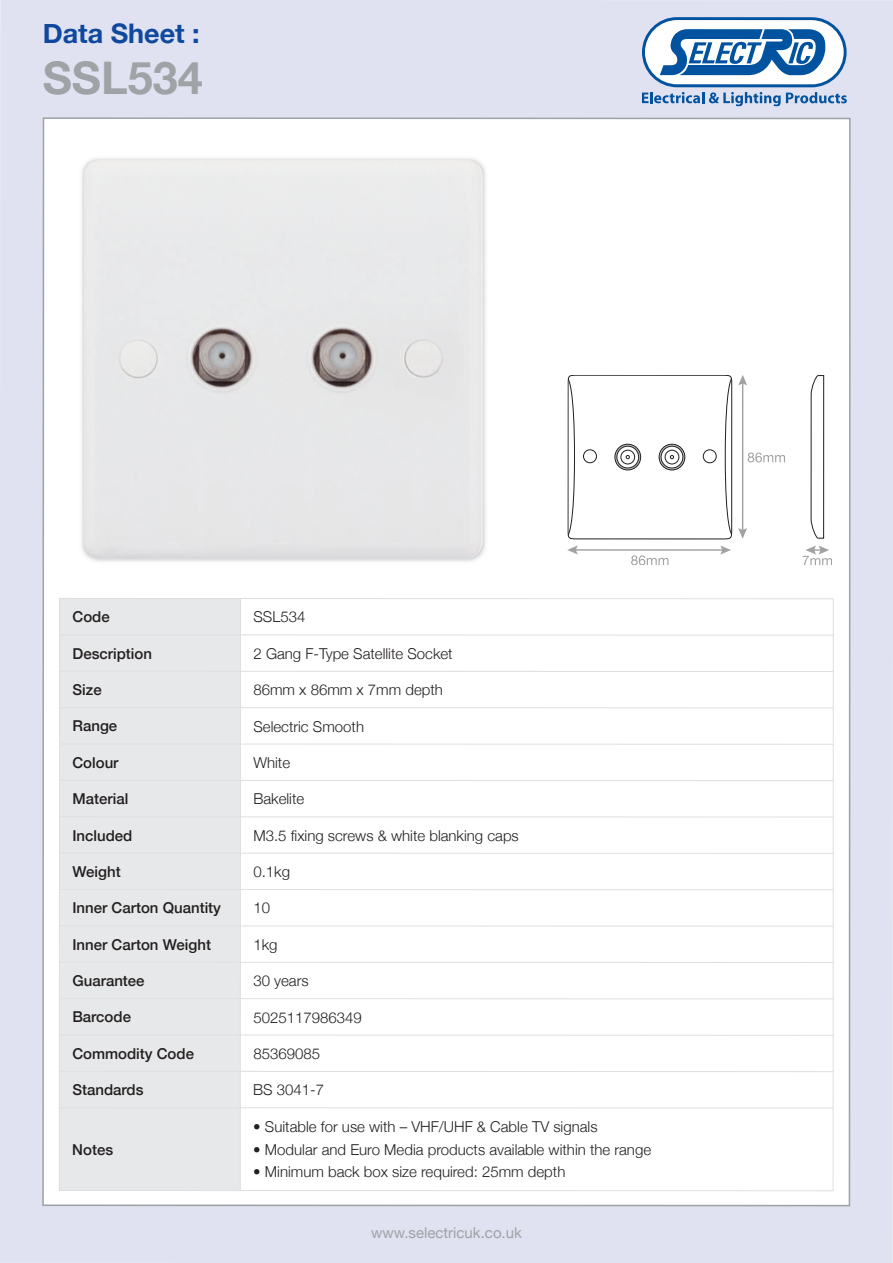
<style>
.page{position:relative;width:893px;height:1263px;background:#e1e2f1}
.page>*{position:absolute;margin:0;border:0;box-sizing:border-box;transform-origin:0 0}
.t1{font:700 45px "Helvetica Neue";color:#9fa3a6}
.t2{font:700 27px "Helvetica Neue";color:#0f499d}
.t3{font:300 15px "Helvetica Neue";color:#231f20}
.t4{font:500 15px "Helvetica Neue";color:#231f20}
.t5{font:15px "Helvetica Neue";color:#9fa3a6}
</style>
<div class="page">
<div style="left:44px;top:119px;width:805px;height:1086px;background:#fff"></div>
<svg style="left:642px;top:17px;width:205px;height:89px"></svg>
<img style="left:81px;top:158px;width:405px;height:404px">
<div style="left:84px;top:160px;width:399px;height:399px;background:#e7e7e9"></div>
<div style="left:59px;top:598px;width:182px;height:37px;background:#e7e8e9"></div>
<div style="left:59px;top:635px;width:182px;height:36px;background:#e7e8e9"></div>
<div style="left:59px;top:671px;width:181px;height:37px;background:#e7e8e9"></div>
<div style="left:59px;top:707px;width:181px;height:37px;background:#e7e8e9"></div>
<div style="left:59px;top:744px;width:181px;height:36px;background:#e7e8e9"></div>
<div style="left:59px;top:780px;width:181px;height:37px;background:#e7e8e9"></div>
<div style="left:59px;top:817px;width:181px;height:36px;background:#e7e8e9"></div>
<div style="left:59px;top:853px;width:181px;height:36px;background:#e7e8e9"></div>
<div style="left:59px;top:889px;width:181px;height:37px;background:#e7e8e9"></div>
<div style="left:59px;top:926px;width:181px;height:36px;background:#e7e8e9"></div>
<div style="left:59px;top:962px;width:181px;height:37px;background:#e7e8e9"></div>
<div style="left:59px;top:998px;width:181px;height:37px;background:#e7e8e9"></div>
<div style="left:59px;top:1035px;width:181px;height:36px;background:#e7e8e9"></div>
<div style="left:59px;top:1071px;width:181px;height:37px;background:#e7e8e9"></div>
<div style="left:59px;top:1108px;width:181px;height:83px;background:#e7e8e9"></div>
<hr style="left:59px;top:598px;width:1px;height:593px;background:#dedfe0">
<hr style="left:240px;top:598px;width:1px;height:593px;background:#dedfe0">
<hr style="left:833px;top:598px;width:1px;height:593px;background:#dedfe0">
<hr style="left:59px;top:598px;width:774px;height:1px;background:#dedfe0">
<hr style="left:59px;top:635px;width:774px;height:1px;background:#dedfe0">
<hr style="left:59px;top:671px;width:774px;height:1px;background:#dedfe0">
<hr style="left:59px;top:707px;width:774px;height:1px;background:#dedfe0">
<hr style="left:59px;top:744px;width:774px;height:1px;background:#dedfe0">
<hr style="left:59px;top:780px;width:774px;height:1px;background:#dedfe0">
<hr style="left:59px;top:816px;width:774px;height:1px;background:#dedfe0">
<hr style="left:59px;top:853px;width:774px;height:1px;background:#dedfe0">
<hr style="left:59px;top:889px;width:774px;height:1px;background:#dedfe0">
<hr style="left:59px;top:925px;width:774px;height:1px;background:#dedfe0">
<hr style="left:59px;top:962px;width:774px;height:1px;background:#dedfe0">
<hr style="left:59px;top:998px;width:774px;height:1px;background:#dedfe0">
<hr style="left:59px;top:1035px;width:774px;height:1px;background:#dedfe0">
<hr style="left:59px;top:1071px;width:774px;height:1px;background:#dedfe0">
<hr style="left:59px;top:1107px;width:774px;height:1px;background:#dedfe0">
<hr style="left:59px;top:1190px;width:774px;height:1px;background:#dedfe0">
<svg style="left:738px;top:375px;width:47px;height:164px"></svg>
<svg style="left:567px;top:545px;width:164px;height:20px"></svg>
<svg style="left:802px;top:545px;width:30px;height:20px"></svg>
<svg style="left:810px;top:375px;width:14px;height:164px"></svg>
<div style="left:568px;top:375px;width:164px;height:164px;border:1px solid #231f20;border-radius:10px"></div>
<svg style="left:567px;top:378px;width:8px;height:158px"></svg>
<svg style="left:725px;top:378px;width:7px;height:157px"></svg>
<div style="left:583px;top:449px;width:14px;height:14px;border:1px solid #231f20;border-radius:50%"></div>
<div style="left:703px;top:449px;width:13px;height:14px;border:1px solid #231f20;border-radius:50%"></div>
<svg style="left:615px;top:444px;width:26px;height:26px"></svg>
<div style="left:615px;top:444px;width:26px;height:26px;border:1px solid #231f20;border-radius:50%"></div>
<svg style="left:617px;top:446px;width:22px;height:22px"></svg>
<div style="left:617px;top:446px;width:22px;height:22px;border:1px solid #231f20;border-radius:50%"></div>
<svg style="left:626px;top:455px;width:4px;height:4px"></svg>
<div style="left:621px;top:450px;width:14px;height:14px;border:1px solid #231f20;border-radius:50%"></div>
<svg style="left:659px;top:444px;width:26px;height:26px"></svg>
<div style="left:659px;top:444px;width:26px;height:26px;border:1px solid #231f20;border-radius:50%"></div>
<svg style="left:661px;top:446px;width:22px;height:22px"></svg>
<div style="left:661px;top:446px;width:22px;height:22px;border:1px solid #231f20;border-radius:50%"></div>
<svg style="left:670px;top:455px;width:4px;height:4px"></svg>
<div style="left:665px;top:450px;width:14px;height:14px;border:1px solid #231f20;border-radius:50%"></div>
<h2 class="t2" style="left:43px;top:17px;width:159px">Data Sheet :</h2>
<h1 class="t1" style="left:43px;top:50px;width:162px">SSL534</h1>
<p class="t4" style="left:73px;top:608px;width:39px">Code</p>
<p class="t3" style="left:253px;top:608px;width:53px">SSL534</p>
<p class="t4" style="left:73px;top:644px;width:81px">Description</p>
<p class="t3" style="left:253px;top:644px;width:201px">2 Gang F-Type Satellite Socket</p>
<p class="t4" style="left:72px;top:680px;width:31px">Size</p>
<p class="t3" style="left:253px;top:681px;width:191px">86mm x 86mm x 7mm depth</p>
<p class="t4" style="left:72px;top:717px;width:46px">Range</p>
<p class="t3" style="left:253px;top:717px;width:112px">Selectric Smooth</p>
<p class="t4" style="left:72px;top:753px;width:48px">Colour</p>
<p class="t3" style="left:253px;top:753px;width:38px">White</p>
<p class="t4" style="left:72px;top:790px;width:57px">Material</p>
<p class="t3" style="left:253px;top:790px;width:52px">Bakelite</p>
<p class="t4" style="left:72px;top:826px;width:62px">Included</p>
<p class="t3" style="left:253px;top:826px;width:267px">M3.5 fixing screws &amp; white blanking caps</p>
<p class="t4" style="left:72px;top:862px;width:50px">Weight</p>
<p class="t3" style="left:253px;top:862px;width:38px">0.1kg</p>
<p class="t4" style="left:72px;top:899px;width:150px">Inner Carton Quantity</p>
<p class="t3" style="left:253px;top:899px;width:18px">10</p>
<p class="t4" style="left:72px;top:935px;width:140px">Inner Carton Weight</p>
<p class="t3" style="left:253px;top:935px;width:26px">1kg</p>
<p class="t4" style="left:72px;top:971px;width:74px">Guarantee</p>
<p class="t3" style="left:253px;top:972px;width:57px">30 years</p>
<p class="t4" style="left:72px;top:1008px;width:60px">Barcode</p>
<p class="t3" style="left:253px;top:1008px;width:110px">5025117986349</p>
<p class="t4" style="left:72px;top:1044px;width:123px">Commodity Code</p>
<p class="t3" style="left:253px;top:1044px;width:68px">85369085</p>
<p class="t4" style="left:72px;top:1080px;width:73px">Standards</p>
<p class="t3" style="left:253px;top:1081px;width:72px">BS 3041-7</p>
<p class="t4" style="left:72px;top:1140px;width:42px">Notes</p>
<p class="t3" style="left:253px;top:1118px;width:346px">• Suitable for use with – VHF/UHF &amp; Cable TV signals</p>
<p class="t3" style="left:253px;top:1140px;width:399px">• Modular and Euro Media products available within the range</p>
<p class="t3" style="left:253px;top:1163px;width:314px">• Minimum back box size required: 25mm depth</p>
<p class="t5" style="left:371px;top:1224px;width:152px">www.selectricuk.co.uk</p>
</div>
